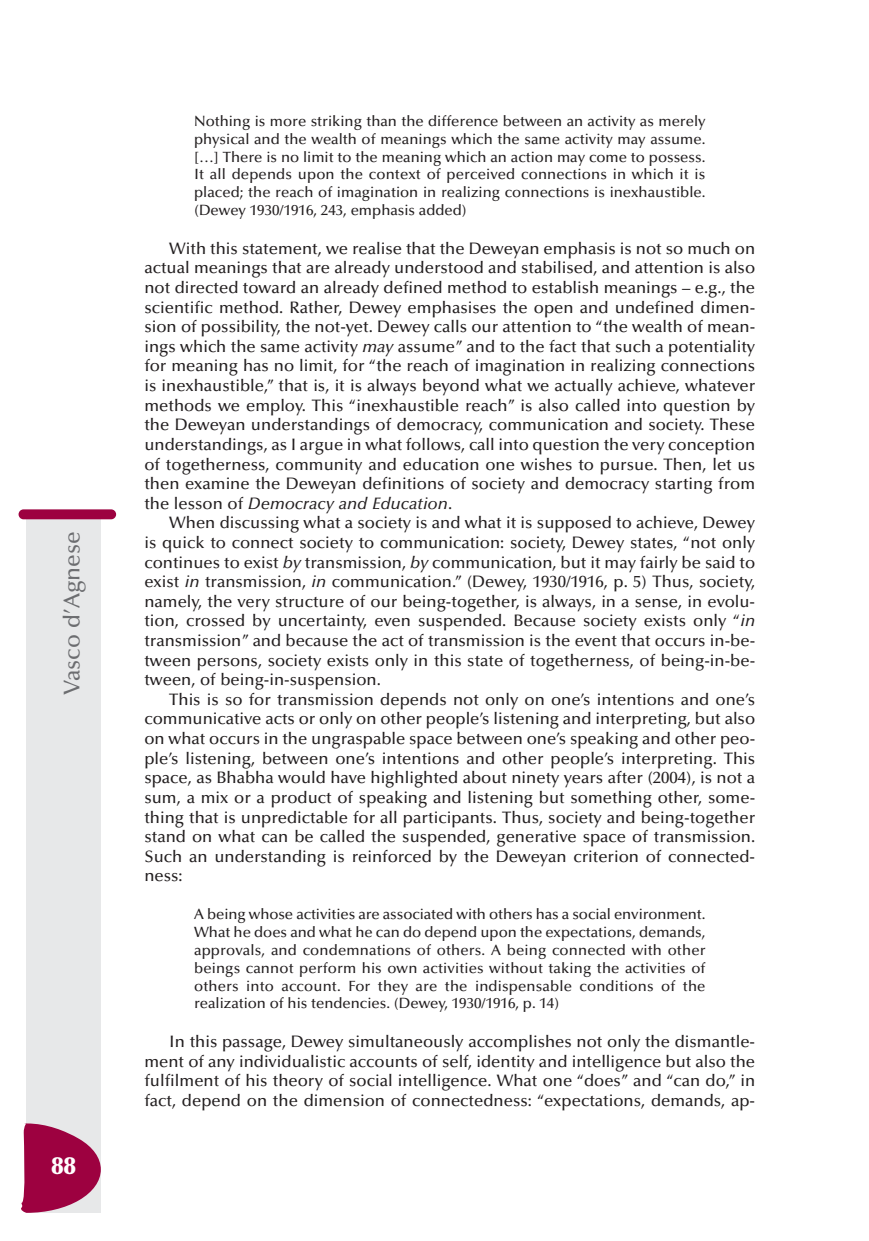
<style>
.page{position:relative;width:869px;height:1241px;background:#fff}
.page>*{position:absolute;margin:0;border:0;box-sizing:border-box;transform-origin:0 0}
.t1{font:900 24.5px "Optima";color:#fff}
.t2{font:500 22.75px "Optima";color:#6c6d70}
.t3{font:500 16.62px/19.6px "Optima";color:#231f20;text-align:justify}
.t4{font:500 14.88px/17.8px "Optima";color:#231f20;text-align:justify}
.s1{font-style:italic}
</style>
<div class="page">
<div style="left:27px;top:517px;width:74px;height:695px;background:#e7e8e9"></div>
<div style="left:19px;top:509px;width:97px;height:10px;background:#9d0140;border-radius:5px"></div>
<svg style="left:21px;top:1122px;width:80px;height:90px"></svg>
<h2 class="t2" style="left:63px;top:694px;width:165px;rotate:-90deg">Vasco d’Agnese</h2>
<h1 class="t1" style="left:52px;top:1155px;width:26px">88</h1>
<p class="t4" style="left:194px;top:113px;width:512px">Nothing is more striking than the difference between an activity as merely physical and the wealth of meanings which the same activity may assume. […] There is no limit to the meaning which an action may come to possess.<br>It all depends upon the context of perceived connections in which it is placed; the reach of imagination in realizing connections is inexhaustible. (Dewey 1930/1916, 243, emphasis added)</p>
<p class="t3" style="left:144px;top:240px;width:612px;text-indent:25px">With this statement, we realise that the Deweyan emphasis is not so much on actual meanings that are already understood and stabilised, and attention is also not directed toward an already defined method to establish meanings – e.g., the scientific method. Rather, Dewey emphasises the open and undefined dimen&shy;sion of possibility, the not-yet. Dewey calls our attention to “the wealth of mean&shy;ings which the same activity <span class="s1">may</span> assume” and to the fact that such a potentiality for meaning has no limit, for “the reach of imagination in realizing connections is inexhaustible,” that is, it is always beyond what we actually achieve, whatever methods we employ. This “inexhaustible reach” is also called into question by the Deweyan understandings of democracy, communication and society. These understandings, as I argue in what follows, call into question the very conception of togetherness, community and education one wishes to pursue. Then, let us then examine the Deweyan definitions of society and democracy starting from the lesson of <span class="s1">Democracy and Education</span>.</p>
<p class="t3" style="left:144px;top:514px;width:612px;text-indent:25px">When discussing what a society is and what it is supposed to achieve, Dewey is quick to connect society to communication: society, Dewey states, “not only continues to exist <span class="s1">by</span> transmission, <span class="s1">by</span> communication, but it may fairly be said to exist <span class="s1">in</span> transmission, <span class="s1">in</span> communication.” (Dewey, 1930/1916, p. 5) Thus, society, namely, the very structure of our being-together, is always, in a sense, in evolu&shy;tion, crossed by uncertainty, even suspended. Because society exists only “<span class="s1">in </span>transmission” and because the act of transmission is the event that occurs in-be&shy;tween persons, society exists only in this state of togetherness, of being-in-be&shy;tween, of being-in-suspension.</p>
<p class="t3" style="left:144px;top:691px;width:612px;text-indent:25px">This is so for transmission depends not only on one’s intentions and one’s communicative acts or only on other people’s listening and interpreting, but also on what occurs in the ungraspable space between one’s speaking and other peo&shy;ple’s listening, between one’s intentions and other people’s interpreting. This space, as Bhabha would have highlighted about ninety years after (2004), is not a sum, a mix or a product of speaking and listening but something other, some&shy;thing that is unpredictable for all participants. Thus, society and being-together stand on what can be called the suspended, generative space of transmission.<br>Such an understanding is reinforced by the Deweyan criterion of connected&shy;ness:</p>
<p class="t4" style="left:194px;top:906px;width:512px">A being whose activities are associated with others has a social environment.<br>What he does and what he can do depend upon the expectations, demands, approvals, and condemnations of others. A being connected with other beings cannot perform his own activities without taking the activities of others into account. For they are the indispensable conditions of the realization of his tendencies. (Dewey, 1930/1916, p. 14)</p>
<p class="t3" style="left:144px;top:1033px;width:612px;text-indent:25px">In this passage, Dewey simultaneously accomplishes not only the dismantle&shy;ment of any individualistic accounts of self, identity and intelligence but also the fulfilment of his theory of social intelligence. What one “does” and “can do,” in fact, depend on the dimension of connectedness: “expectations, demands, ap-</p>
</div>
